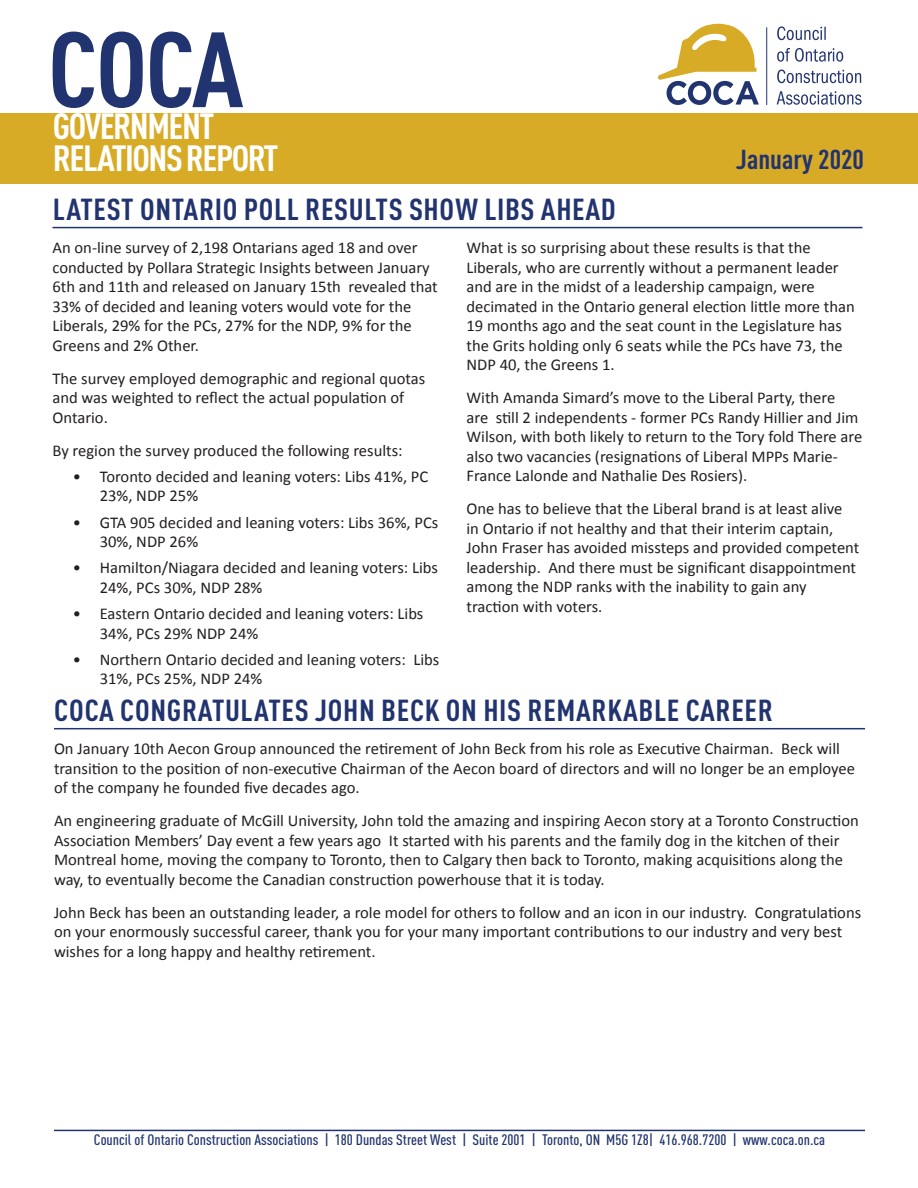
<style>
.page{position:relative;width:918px;height:1188px;background:#fff}
.page>*{position:absolute;margin:0;border:0;box-sizing:border-box;transform-origin:0 0}
.t1{font:700 condensed 105px "DIN Pro";color:#22346f;scale:1.06 1}
.t2{font:700 condensed 36px/31.5px "DIN Pro";letter-spacing:-.04em;color:#fff;scale:1.06 1}
.t3{font:700 condensed 30px "DIN Pro";letter-spacing:.02em;color:#22346f;scale:1.06 1}
.t4{font:700 condensed 27px "DIN Pro";color:#22346f;scale:1.06 1}
.t5{font:16.5px/19.5px "Calibri";color:#231f20}
.t6{font:500 condensed 15px "DIN Pro";color:#22346f;scale:1.06 1}
</style>
<div class="page">
<hr style="left:54px;top:1130px;width:811px;height:1px;background:#22346f">
<div style="left:0;top:113px;width:918px;height:71px;background:#d8ab27"></div>
<hr style="left:766px;top:27px;width:1px;height:78px;background:#22346f">
<svg style="left:658px;top:24px;width:101px;height:81px"></svg>
<svg style="left:777px;top:91px;width:85px;height:14px"></svg>
<svg style="left:777px;top:69px;width:84px;height:14px"></svg>
<svg style="left:777px;top:48px;width:66px;height:14px"></svg>
<svg style="left:777px;top:26px;width:49px;height:14px"></svg>
<hr style="left:52px;top:227px;width:810px;height:1px;background:#22346f">
<hr style="left:54px;top:728px;width:811px;height:1px;background:#22346f">
<h1 class="t1" style="left:48px;top:-9px;width:186px">COCA</h1>
<h2 class="t2" style="left:53px;top:107px;width:214px">GOVERNMENT<br>RELATIONS REPORT</h2>
<h3 class="t4" style="left:736px;top:139px;width:122px">January 2020</h3>
<h3 class="t3" style="left:53px;top:187px;width:533px">LATEST ONTARIO POLL RESULTS SHOW LIBS AHEAD</h3>
<p class="t5" style="left:52px;top:238px;width:387px">An on-line survey of 2,198 Ontarians aged 18 and over conducted by Pollara Strategic Insights between January 6th and 11th and released on January 15th revealed that 33% of decided and leaning voters would vote for the Liberals, 29% for the PCs, 27% for the NDP, 9% for the Greens and 2% Other.</p>
<p class="t5" style="left:52px;top:368px;width:374px">The survey employed demographic and regional quotas and was weighted to reflect the actual population of<br>Ontario.</p>
<p class="t5" style="left:52px;top:440px;width:352px">By region the survey produced the following results:</p>
<p class="t5" style="left:100px;top:467px;width:330px;text-indent:-27px">• Toronto decided and leaning voters: Libs 41%, PC<br>23%, NDP 25%</p>
<p class="t5" style="left:100px;top:512px;width:340px;text-indent:-27px">• GTA 905 decided and leaning voters: Libs 36%, PCs<br>30%, NDP 26%</p>
<p class="t5" style="left:100px;top:558px;width:340px;text-indent:-27px">• Hamilton/Niagara decided and leaning voters: Libs<br>24%, PCs 30%, NDP 28%</p>
<p class="t5" style="left:100px;top:604px;width:325px;text-indent:-27px">• Eastern Ontario decided and leaning voters: Libs<br>34%, PCs 29% NDP 24%</p>
<p class="t5" style="left:100px;top:650px;width:341px;text-indent:-27px">• Northern Ontario decided and leaning voters: Libs<br>31%, PCs 25%, NDP 24%</p>
<p class="t5" style="left:467px;top:238px;width:390px">What is so surprising about these results is that the Liberals, who are currently without a permanent leader and are in the midst of a leadership campaign, were decimated in the Ontario general election little more than 19 months ago and the seat count in the Legislature has the Grits holding only 6 seats while the PCs have 73, the NDP 40, the Greens 1.</p>
<p class="t5" style="left:467px;top:388px;width:397px">With Amanda Simard’s move to the Liberal Party, there<br>are still 2 independents - former PCs Randy Hillier and Jim Wilson, with both likely to return to the Tory fold There are also two vacancies (resignations of Liberal MPPs Marie-France Lalonde and Nathalie Des Rosiers).</p>
<p class="t5" style="left:467px;top:499px;width:394px">One has to believe that the Liberal brand is at least alive<br>in Ontario if not healthy and that their interim captain, John Fraser has avoided missteps and provided competent leadership. And there must be significant disappointment among the NDP ranks with the inability to gain any traction with voters.</p>
<h3 class="t3" style="left:54px;top:688px;width:679px">COCA CONGRATULATES JOHN BECK ON HIS REMARKABLE CAREER</h3>
<p class="t5" style="left:54px;top:739px;width:803px">On January 10th Aecon Group announced the retirement of John Beck from his role as Executive Chairman. Beck will transition to the position of non-executive Chairman of the Aecon board of directors and will no longer be an employee of the company he founded five decades ago.</p>
<p class="t5" style="left:54px;top:811px;width:806px">An engineering graduate of McGill University, John told the amazing and inspiring Aecon story at a Toronto Construction Association Members’ Day event a few years ago It started with his parents and the family dog in the kitchen of their Montreal home, moving the company to Toronto, then to Calgary then back to Toronto, making acquisitions along the way, to eventually become the Canadian construction powerhouse that it is today.</p>
<p class="t5" style="left:54px;top:903px;width:809px">John Beck has been an outstanding leader, a role model for others to follow and an icon in our industry. Congratulations on your enormously successful career, thank you for your many important contributions to our industry and very best wishes for a long happy and healthy retirement.</p>
<p class="t6" style="left:94px;top:1128px;width:691px">Council of Ontario Construction Associations | 180 Dundas Street West | Suite 2001 | Toronto, ON M5G 1Z8| 416.968.7200 | www.coca.on.ca</p>
</div>
